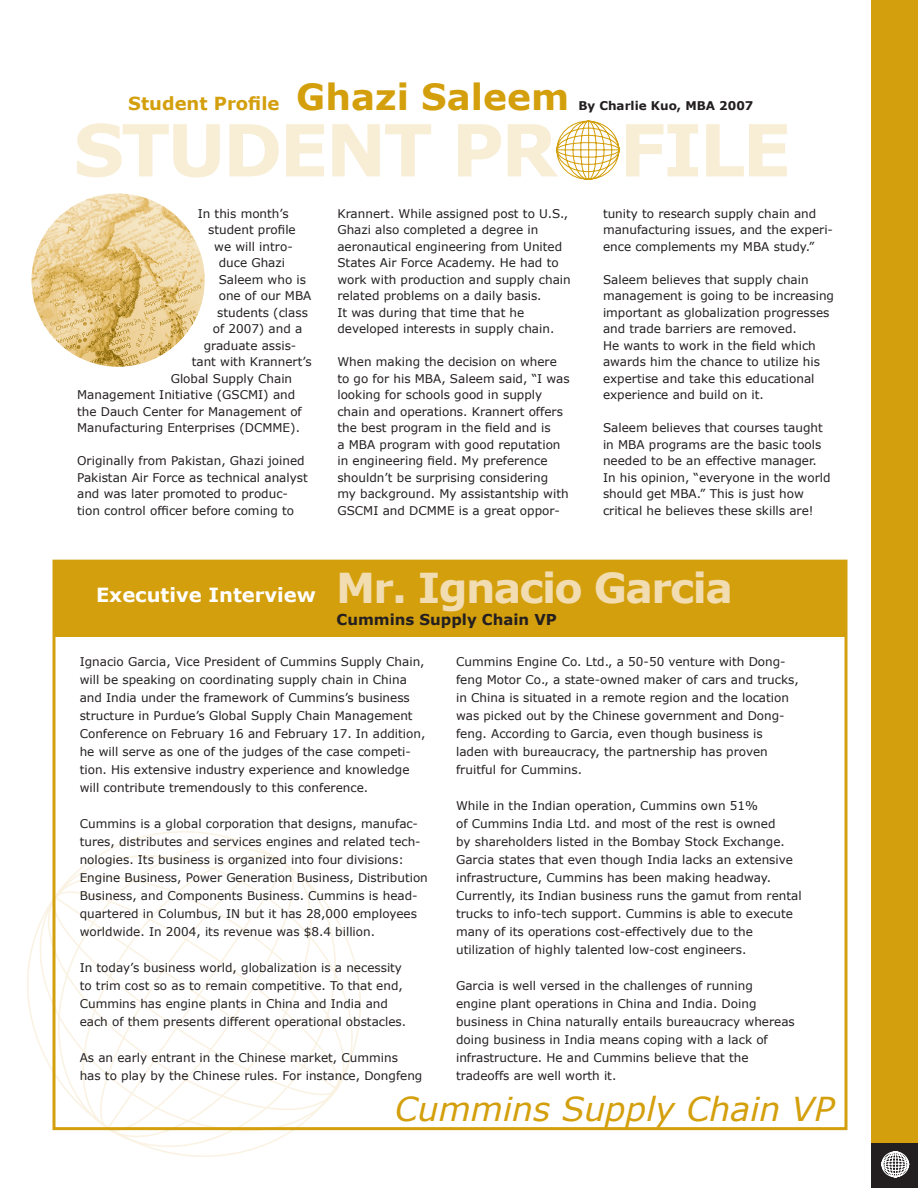
<style>
.page{position:relative;width:918px;height:1188px;background:#fff}
.page>*{position:absolute;margin:0;border:0;box-sizing:border-box;transform-origin:0 0}
.t1{font:700 71.85px "Verdana";letter-spacing:-.04em;color:#f8edd5}
.t2{font:italic 33px "Verdana";color:#d49f0c}
.t3{font:700 19.5px "Verdana";color:#fff}
.t4{font:700 18px "Verdana";color:#d49f0c}
.t5{font:700 15px "Verdana";color:#231f20}
.t6{font:12px/18px "Verdana";color:#231f20}
.t7{font:700 12px "Verdana";color:#231f20}
.s1{font-size:36px}
.s2{font-size:41.25px;color:#f1ddb1}
</style>
<div class="page">
<img style="left:32px;top:194px;width:173px;height:173px;border-radius:50%">
<svg style="left:27px;top:831px;width:357px;height:326px"></svg>
<div style="left:55px;top:560px;width:790px;height:76px;background:#d49f0c"></div>
<div style="left:871px;top:1143px;width:47px;height:45px;background:#231f20"></div>
<svg style="left:881px;top:1151px;width:28px;height:27px"></svg>
<div style="left:871px;top:0;width:47px;height:1143px;background:#d49f0c"></div>
<svg style="left:556px;top:120px;width:64px;height:60px"></svg>
<h3 class="t4" style="left:128px;top:92px;width:442px">Student Profile <span class="s1">Ghazi Saleem</span></h3>
<p class="t7" style="left:578px;top:98px;width:177px">By Charlie Kuo, MBA 2007</p>
<h1 class="t1" style="left:73px;top:105px;width:720px">STUDENT PR FILE</h1>
<p class="t6" style="left:198px;top:204px;width:92px">In this month’s</p>
<p class="t6" style="left:208px;top:220px;width:89px">student profile</p>
<p class="t6" style="left:214px;top:237px;width:80px">we will intro-</p>
<p class="t6" style="left:219px;top:253px;width:68px">duce Ghazi</p>
<p class="t6" style="left:219px;top:270px;width:89px">Saleem who is</p>
<p class="t6" style="left:219px;top:286px;width:94px">one of our MBA</p>
<p class="t6" style="left:217px;top:303px;width:92px">students (class</p>
<p class="t6" style="left:213px;top:319px;width:91px">of 2007) and a</p>
<p class="t6" style="left:204px;top:336px;width:94px">graduate assis-</p>
<p class="t6" style="left:192px;top:352px;width:121px">tant with Krannert’s</p>
<p class="t6" style="left:171px;top:369px;width:123px">Global Supply Chain</p>
<p class="t6" style="left:77px;top:385px;width:220px">Management Initiative (GSCMI) and</p>
<p class="t6" style="left:77px;top:402px;width:226px">the Dauch Center for Management of</p>
<p class="t6" style="left:77px;top:418px;width:224px">Manufacturing Enterprises (DCMME).</p>
<p class="t6" style="left:77px;top:452px;width:232px;line-height:16.5px">Originally from Pakistan, Ghazi joined Pakistan Air Force as technical analyst and was later promoted to produc&shy;tion control officer before coming to</p>
<p class="t6" style="left:337px;top:205px;width:235px;line-height:16.5px">Krannert. While assigned post to U.S., Ghazi also completed a degree in aeronautical engineering from United States Air Force Academy. He had to work with production and supply chain related problems on a daily basis.<br>It was during that time that he developed interests in supply chain.</p>
<p class="t6" style="left:337px;top:353px;width:234px;line-height:16.5px">When making the decision on where to go for his MBA, Saleem said, “I was looking for schools good in supply chain and operations. Krannert offers the best program in the field and is<br>a MBA program with good reputation in engineering field. My preference shouldn’t be surprising considering my background. My assistantship with GSCMI and DCMME is a great oppor-</p>
<p class="t6" style="left:603px;top:205px;width:232px;line-height:16.5px">tunity to research supply chain and manufacturing issues, and the experi&shy;ence complements my MBA study.”</p>
<p class="t6" style="left:603px;top:271px;width:233px;line-height:16.5px">Saleem believes that supply chain management is going to be increasing important as globalization progresses and trade barriers are removed.<br>He wants to work in the field which awards him the chance to utilize his expertise and take this educational experience and build on it.</p>
<p class="t6" style="left:603px;top:419px;width:229px;line-height:16.5px">Saleem believes that courses taught in MBA programs are the basic tools needed to be an effective manager.<br>In his opinion, “everyone in the world should get MBA.” This is just how critical he believes these skills are!</p>
<h3 class="t3" style="left:96px;top:583px;width:638px">Executive Interview <span class="s2">Mr. Ignacio Garcia</span></h3>
<p class="t5" style="left:337px;top:610px;width:222px">Cummins Supply Chain VP</p>
<p class="t6" style="left:456px;top:652px;width:344px">Cummins Engine Co. Ltd., a 50-50 venture with Dong&shy;feng Motor Co., a state-owned maker of cars and trucks, in China is situated in a remote region and the location was picked out by the Chinese government and Dong&shy;feng. According to Garcia, even though business is<br>laden with bureaucracy, the partnership has proven fruitful for Cummins.</p>
<p class="t6" style="left:456px;top:796px;width:347px">While in the Indian operation, Cummins own 51%<br>of Cummins India Ltd. and most of the rest is owned<br>by shareholders listed in the Bombay Stock Exchange.<br>Garcia states that even though India lacks an extensive infrastructure, Cummins has been making headway.<br>Currently, its Indian business runs the gamut from rental trucks to info-tech support. Cummins is able to execute many of its operations cost-effectively due to the utilization of highly talented low-cost engineers.</p>
<p class="t6" style="left:456px;top:976px;width:340px">Garcia is well versed in the challenges of running engine plant operations in China and India. Doing business in China naturally entails bureaucracy whereas doing business in India means coping with a lack of infrastructure. He and Cummins believe that the tradeoffs are well worth it.</p>
<h2 class="t2" style="left:395px;top:1088px;width:441px">Cummins Supply Chain VP</h2>
<p class="t6" style="left:80px;top:652px;width:347px">Ignacio Garcia, Vice President of Cummins Supply Chain, will be speaking on coordinating supply chain in China and India under the framework of Cummins’s business structure in Purdue’s Global Supply Chain Management Conference on February 16 and February 17. In addition, he will serve as one of the judges of the case competi&shy;tion. His extensive industry experience and knowledge will contribute tremendously to this conference.</p>
<p class="t6" style="left:80px;top:814px;width:350px">Cummins is a global corporation that designs, manufac&shy;tures, distributes and services engines and related tech&shy;nologies. Its business is organized into four divisions:<br>Engine Business, Power Generation Business, Distribution Business, and Components Business. Cummins is head&shy;quartered in Columbus, IN but it has 28,000 employees worldwide. In 2004, its revenue was $8.4 billion.</p>
<p class="t6" style="left:80px;top:958px;width:328px">In today’s business world, globalization is a necessity to trim cost so as to remain competitive. To that end, Cummins has engine plants in China and India and each of them presents different operational obstacles.</p>
<p class="t6" style="left:80px;top:1048px;width:344px">As an early entrant in the Chinese market, Cummins<br>has to play by the Chinese rules. For instance, Dongfeng</p>
</div>
